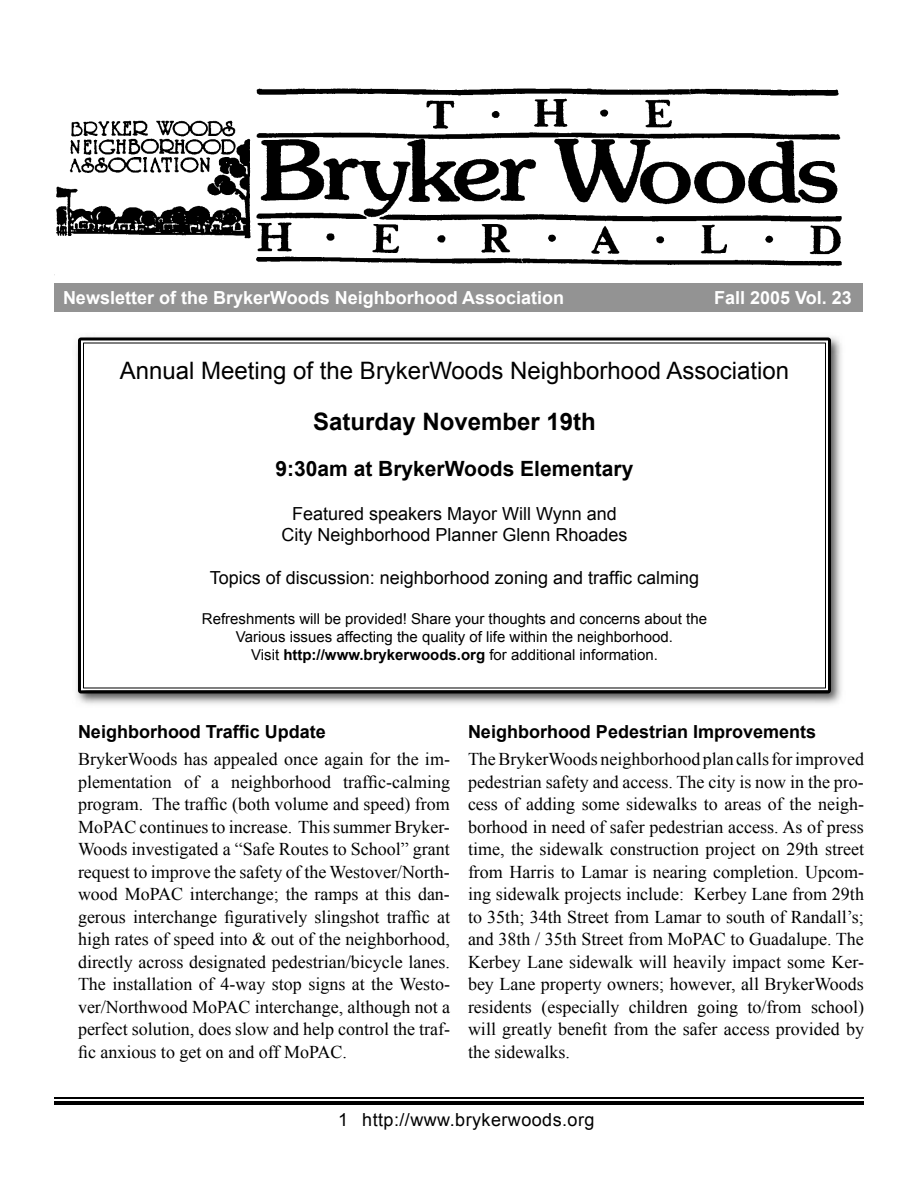
<style>
.page{position:relative;width:918px;height:1188px;background:#fff}
.page>*{position:absolute;margin:0;border:0;box-sizing:border-box;transform-origin:0 0}
.t1{font:24px "Arial";color:#000}
.t2{font:700 24px "Arial";color:#000}
.t3{font:700 21px "Arial";color:#000}
.t4{font:18px/22.5px "Times New Roman";color:#000;text-align:justify}
.t5{font:18px/21.6px "Arial";color:#000;text-align:center}
.t6{font:700 18px "Arial";color:#fff}
.t7{font:700 18px "Arial";color:#000}
.t8{font:18px "Arial";letter-spacing:.025em;color:#000}
.t9{font:15px/18px "Arial";color:#000;text-align:center}
.s1{font-weight:700}
</style>
<div class="page">
<hr style="left:54px;top:1097px;width:810px;height:1px;background:#000">
<hr style="left:54px;top:1101px;width:810px;height:4px;background:#000">
<img style="left:54px;top:88px;width:788px;height:187px">
<img style="left:76px;top:336px;width:766px;height:368px">
<svg style="left:78px;top:338px;width:753px;height:355px"></svg>
<svg style="left:83px;top:343px;width:743px;height:345px"></svg>
<div style="left:55px;top:283px;width:808px;height:29px;background:#939393"></div>
<p class="t6" style="left:63px;top:285px;width:503px">Newsletter of the BrykerWoods Neighborhood Association</p>
<p class="t6" style="left:714px;top:285px;width:139px">Fall 2005 Vol. 23</p>
<h1 class="t1" style="left:120px;top:355px;width:671px">Annual Meeting of the BrykerWoods Neighborhood Association</h1>
<h1 class="t2" style="left:313px;top:405px;width:284px">Saturday November 19th</h1>
<p class="t3" style="left:276px;top:455px;width:359px">9:30am at BrykerWoods Elementary</p>
<p class="t5" style="left:281px;top:503px;width:348px">Featured speakers Mayor Will Wynn and<br>City Neighborhood Planner Glenn Rhoades</p>
<p class="t5" style="left:210px;top:568px;width:491px">Topics of discussion: neighborhood zoning and traffic calming</p>
<p class="t9" style="left:202px;top:610px;width:507px">Refreshments will be provided! Share your thoughts and concerns about the<br>Various issues affecting the quality of life within the neighborhood.<br>Visit <span class="s1">http://www.brykerwoods.org</span> for additional information.</p>
<p class="t7" style="left:78px;top:720px;width:249px">Neighborhood Traffic Update</p>
<p class="t4" style="left:78px;top:747px;width:374px">BrykerWoods has appealed once again for the im&shy;plementation of a neighborhood traffic-calming program. The traffic (both volume and speed) from MoPAC continues to increase. This summer Bryker-Woods investigated a “Safe Routes to School” grant request to improve the safety of the Westover/North&shy;wood MoPAC interchange; the ramps at this dan&shy;gerous interchange figuratively slingshot traffic at high rates of speed into &amp; out of the neighborhood, directly across designated pedestrian/bicycle lanes.<br>The installation of 4-way stop signs at the Westo&shy;ver/Northwood MoPAC interchange, although not a perfect solution, does slow and help control the traf&shy;fic anxious to get on and off MoPAC.</p>
<p class="t7" style="left:468px;top:720px;width:350px">Neighborhood Pedestrian Improvements</p>
<p class="t4" style="left:468px;top:747px;width:398px">The BrykerWoods neighborhood plan calls for improved pedestrian safety and access. The city is now in the pro&shy;cess of adding some sidewalks to areas of the neigh&shy;borhood in need of safer pedestrian access. As of press time, the sidewalk construction project on 29th street from Harris to Lamar is nearing completion. Upcom&shy;ing sidewalk projects include: Kerbey Lane from 29th to 35th; 34th Street from Lamar to south of Randall’s; and 38th / 35th Street from MoPAC to Guadalupe. The Kerbey Lane sidewalk will heavily impact some Ker&shy;bey Lane property owners; however, all BrykerWoods residents (especially children going to/from school) will greatly benefit from the safer access provided by the sidewalks.</p>
<p class="t8" style="left:338px;top:1108px;width:258px">1 http://www.brykerwoods.org</p>
</div>
